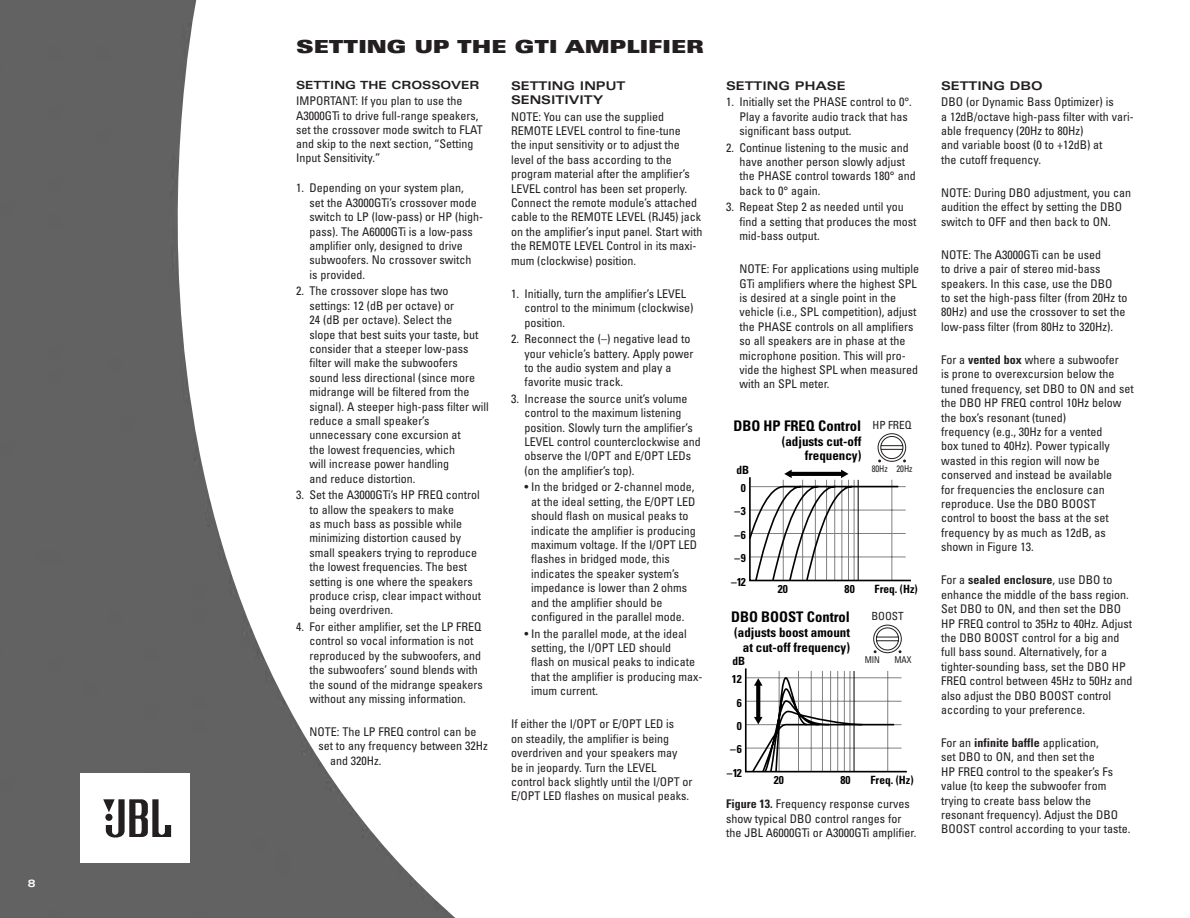
<style>
.page{position:relative;width:1190px;height:918px;background:#fff}
.page>*{position:absolute;margin:0;border:0;box-sizing:border-box;transform-origin:0 0}
.t1{font:900 expanded 18px "Univers";color:#231f20}
.t2{font:700 condensed 14.7px "Univers";color:#000}
.t3{font:700 condensed 13.05px/14.7px "Univers";color:#000;text-align:right}
.t4{font:condensed 12px/14.4px "Univers";color:#231f20}
.t5{font:700 expanded 12px/14.4px "Univers";color:#231f20}
.t6{font:700 condensed 11.4px "Univers";color:#000}
.t7{font:700 expanded 11.25px "Univers";color:#231f20}
.t8{font:condensed 11.25px "Univers";letter-spacing:-.005em;color:#231f20}
.t9{font:700 expanded 10.5px "Univers";color:#fff}
.t10{font:condensed 9.3px "Univers";letter-spacing:-.005em;color:#231f20;scale:.92 1}
.s1{font-weight:700}
</style>
<div class="page">
<img style="left:0;top:0;width:456px;height:918px">
<div style="left:81px;top:773px;width:109px;height:90px;background:#fff"></div>
<svg style="left:103px;top:799px;width:68px;height:39px"></svg>
<div style="left:296px;top:40px;width:622px;height:17px;background:#fff"></div>
<svg style="left:749px;top:470px;width:162px;height:112px"></svg>
<svg style="left:744px;top:668px;width:163px;height:105px"></svg>
<svg style="left:877px;top:433px;width:29px;height:29px"></svg>
<svg style="left:873px;top:624px;width:29px;height:29px"></svg>
<p class="t9" style="left:28px;top:880px;width:9px">8</p>
<h1 class="t1" style="left:296px;top:40px;width:409px">SETTING UP THE GTI AMPLIFIER</h1>
<p class="t5" style="left:511px;top:79px;width:116px">SETTING INPUT<br>SENSITIVITY</p>
<p class="t4" style="left:511px;top:110px;width:193px">NOTE: You can use the supplied REMOTE LEVEL control to fine-tune<br>the input sensitivity or to adjust the level of the bass according to the program material after the amplifier’s LEVEL control has been set properly.<br>Connect the remote module’s attached cable to the REMOTE LEVEL (RJ45) jack on the amplifier’s input panel. Start with the REMOTE LEVEL Control in its maxi&shy;mum (clockwise) position.</p>
<p class="t4" style="left:524px;top:287px;width:170px;text-indent:-14px">1. Initially, turn the amplifier’s LEVEL control to the minimum (clockwise) position.</p>
<p class="t4" style="left:524px;top:333px;width:170px;text-indent:-14px">2. Reconnect the (–) negative lead to your vehicle’s battery. Apply power to the audio system and play a favorite music track.</p>
<p class="t4" style="left:524px;top:392px;width:178px;text-indent:-14px">3. Increase the source unit’s volume control to the maximum listening position. Slowly turn the amplifier’s LEVEL control counterclockwise and observe the I/OPT and E/OPT LEDs (on the amplifier’s top).</p>
<p class="t4" style="left:531px;top:481px;width:167px;text-indent:-7px">• In the bridged or 2-channel mode, at the ideal setting, the E/OPT LED should flash on musical peaks to indicate the amplifier is producing maximum voltage. If the I/OPT LED flashes in bridged mode, this indicates the speaker system’s impedance is lower than 2 ohms and the amplifier should be configured in the parallel mode.</p>
<p class="t4" style="left:531px;top:627px;width:173px;text-indent:-7px">• In the parallel mode, at the ideal setting, the I/OPT LED should<br>flash on musical peaks to indicate that the amplifier is producing max&shy;imum current.</p>
<p class="t4" style="left:511px;top:718px;width:183px">If either the I/OPT or E/OPT LED is<br>on steadily, the amplifier is being overdriven and your speakers may<br>be in jeopardy. Turn the LEVEL control back slightly until the I/OPT or E/OPT LED flashes on musical peaks.</p>
<p class="t7" style="left:296px;top:81px;width:185px">SETTING THE CROSSOVER</p>
<p class="t4" style="left:296px;top:95px;width:188px">IMPORTANT: If you plan to use the A3000GTi to drive full-range speakers, set the crossover mode switch to FLAT and skip to the next section, “Setting Input Sensitivity.”</p>
<p class="t4" style="left:309px;top:182px;width:175px;text-indent:-14px">1. Depending on your system plan,<br>set the A3000GTi’s crossover mode switch to LP (low-pass) or HP (high&shy;pass). The A6000GTi is a low-pass amplifier only, designed to drive subwoofers. No crossover switch<br>is provided.</p>
<p class="t4" style="left:309px;top:285px;width:181px;text-indent:-14px">2. The crossover slope has two settings: 12 (dB per octave) or<br>24 (dB per octave). Select the<br>slope that best suits your taste, but consider that a steeper low-pass filter will make the subwoofers sound less directional (since more midrange will be filtered from the signal). A steeper high-pass filter will reduce a small speaker’s unnecessary cone excursion at<br>the lowest frequencies, which<br>will increase power handling<br>and reduce distortion.</p>
<p class="t4" style="left:309px;top:489px;width:173px;text-indent:-14px">3. Set the A3000GTi’s HP FREQ control to allow the speakers to make<br>as much bass as possible while minimizing distortion caused by small speakers trying to reproduce the lowest frequencies. The best setting is one where the speakers produce crisp, clear impact without being overdriven.</p>
<p class="t4" style="left:309px;top:621px;width:175px;text-indent:-14px">4. For either amplifier, set the LP FREQ control so vocal information is not reproduced by the subwoofers, and the subwoofers’ sound blends with the sound of the midrange speakers without any missing information.</p>
<p class="t4" style="left:309px;top:726px;width:168px">NOTE: The LP FREQ control can be</p>
<p class="t4" style="left:318px;top:740px;width:171px">set to any frequency between 32Hz</p>
<p class="t4" style="left:330px;top:754px;width:53px">and 320Hz.</p>
<p class="t5" style="left:726px;top:79px;width:121px">SETTING PHASE</p>
<p class="t4" style="left:739px;top:96px;width:174px;text-indent:-14px">1. Initially set the PHASE control to 0°.<br>Play a favorite audio track that has significant bass output.</p>
<p class="t4" style="left:739px;top:141px;width:178px;text-indent:-14px">2. Continue listening to the music and have another person slowly adjust the PHASE control towards 180° and back to 0° again.</p>
<p class="t4" style="left:739px;top:201px;width:178px;text-indent:-14px">3. Repeat Step 2 as needed until you find a setting that produces the most mid-bass output.</p>
<p class="t4" style="left:739px;top:263px;width:181px">NOTE: For applications using multiple GTi amplifiers where the highest SPL is desired at a single point in the vehicle (i.e., SPL competition), adjust the PHASE controls on all amplifiers so all speakers are in phase at the microphone position. This will pro&shy;vide the highest SPL when measured with an SPL meter.</p>
<p class="t2" style="left:733px;top:421px;width:129px">DBO HP FREQ Control</p>
<p class="t3" style="left:781px;top:435px;width:81px">(adjusts cut-off frequency)</p>
<p class="t6" style="left:736px;top:466px;width:14px">dB</p>
<p class="t6" style="left:741px;top:484px;width:7px">0</p>
<p class="t6" style="left:734px;top:507px;width:13px">–3</p>
<p class="t6" style="left:734px;top:531px;width:13px">–6</p>
<p class="t6" style="left:734px;top:554px;width:13px">–9</p>
<p class="t8" style="left:872px;top:421px;width:40px">HP FREQ</p>
<p class="t10" style="left:871px;top:465px;width:46px">80Hz 20Hz</p>
<p class="t6" style="left:731px;top:578px;width:16px">–12</p>
<p class="t6" style="left:778px;top:585px;width:12px">20</p>
<p class="t6" style="left:844px;top:585px;width:12px">80</p>
<p class="t6" style="left:874px;top:585px;width:45px">Freq. (Hz)</p>
<p class="t2" style="left:731px;top:612px;width:120px">DBO BOOST Control</p>
<p class="t3" style="left:734px;top:626px;width:117px">(adjusts boost amount at cut-off frequency)</p>
<p class="t6" style="left:732px;top:657px;width:14px">dB</p>
<p class="t6" style="left:731px;top:675px;width:12px">12</p>
<p class="t6" style="left:737px;top:698px;width:7px">6</p>
<p class="t6" style="left:737px;top:722px;width:7px">0</p>
<p class="t6" style="left:730px;top:745px;width:13px">–6</p>
<p class="t8" style="left:871px;top:612px;width:34px">BOOST</p>
<p class="t10" style="left:864px;top:657px;width:18px">MIN</p>
<p class="t10" style="left:894px;top:657px;width:20px">MAX</p>
<p class="t6" style="left:727px;top:769px;width:16px">–12</p>
<p class="t6" style="left:773px;top:776px;width:12px">20</p>
<p class="t6" style="left:840px;top:776px;width:12px">80</p>
<p class="t6" style="left:870px;top:776px;width:45px">Freq. (Hz)</p>
<p class="t4" style="left:726px;top:798px;width:192px"><span class="s1">Figure 13.</span> Frequency response curves show typical DBO control ranges for the JBL A6000GTi or A3000GTi amplifier.</p>
<p class="t5" style="left:941px;top:79px;width:103px">SETTING DBO</p>
<p class="t4" style="left:941px;top:96px;width:194px">DBO (or Dynamic Bass Optimizer) is<br>a 12dB/octave high-pass filter with vari&shy;able frequency (20Hz to 80Hz)<br>and variable boost (0 to +12dB) at<br>the cutoff frequency.</p>
<p class="t4" style="left:941px;top:187px;width:191px">NOTE: During DBO adjustment, you can audition the effect by setting the DBO switch to OFF and then back to ON.</p>
<p class="t4" style="left:941px;top:248px;width:188px">NOTE: The A3000GTi can be used<br>to drive a pair of stereo mid-bass speakers. In this case, use the DBO<br>to set the high-pass filter (from 20Hz to 80Hz) and use the crossover to set the low-pass filter (from 80Hz to 320Hz).</p>
<p class="t4" style="left:941px;top:354px;width:194px">For a <span class="s1">vented box</span> where a subwoofer<br>is prone to overexcursion below the tuned frequency, set DBO to ON and set the DBO HP FREQ control 10Hz below the box’s resonant (tuned)<br>frequency (e.g., 30Hz for a vented<br>box tuned to 40Hz). Power typically wasted in this region will now be conserved and instead be available<br>for frequencies the enclosure can reproduce. Use the DBO BOOST<br>control to boost the bass at the set frequency by as much as 12dB, as shown in Figure 13.</p>
<p class="t4" style="left:941px;top:574px;width:193px">For a <span class="s1">sealed enclosure</span>, use DBO to enhance the middle of the bass region.<br>Set DBO to ON, and then set the DBO HP FREQ control to 35Hz to 40Hz. Adjust the DBO BOOST control for a big and full bass sound. Alternatively, for a tighter-sounding bass, set the DBO HP FREQ control between 45Hz to 50Hz and also adjust the DBO BOOST control according to your preference.</p>
<p class="t4" style="left:941px;top:737px;width:191px">For an <span class="s1">infinite baffle</span> application,<br>set DBO to ON, and then set the<br>HP FREQ control to the speaker’s Fs value (to keep the subwoofer from trying to create bass below the resonant frequency). Adjust the DBO BOOST control according to your taste.</p>
</div>
